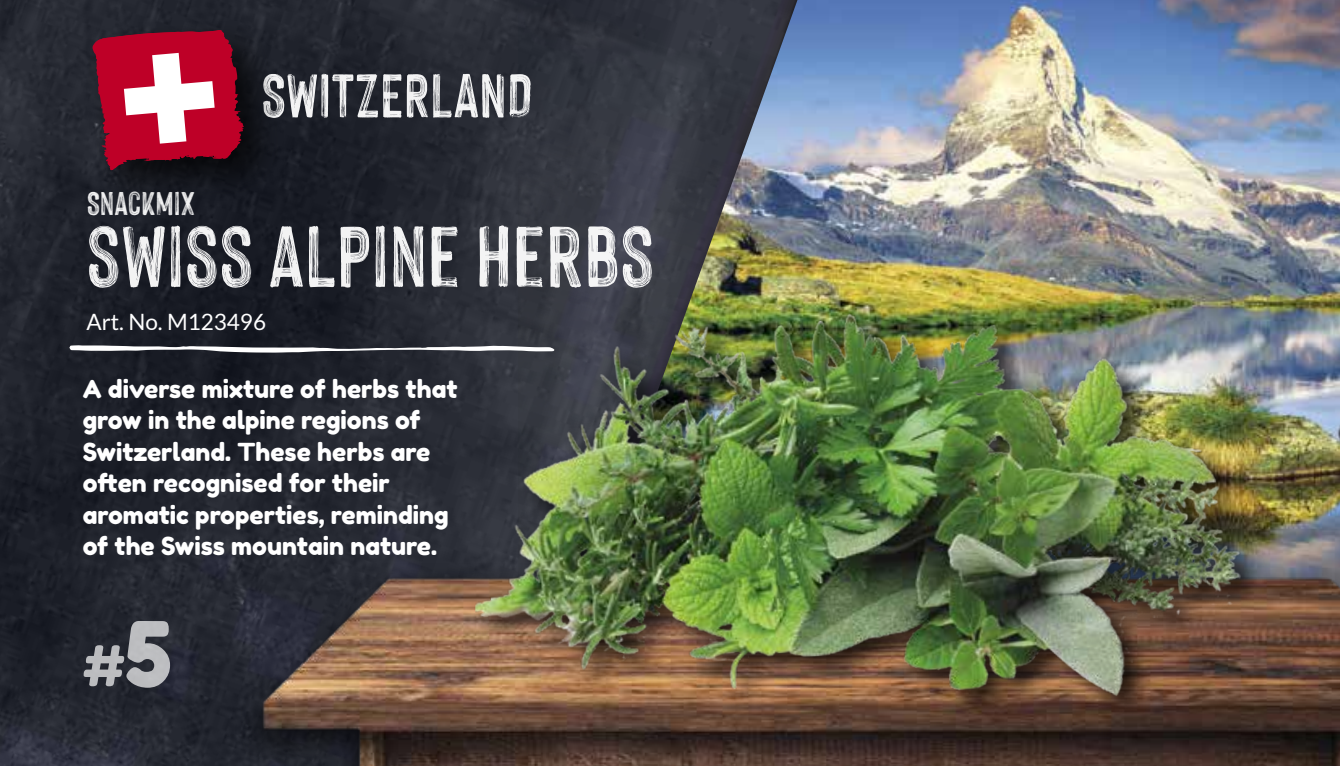
<style>
.page{position:relative;width:1340px;height:766px;background:#fff}
.page>*{position:absolute;margin:0;border:0;box-sizing:border-box;transform-origin:0 0}
.t1{font:94.5px "Hackney Personal Use Only";color:#fff}
.t2{font:67.5px "Hackney Personal Use Only";color:#fff}
.t3{font:56.48px "Fredoka One";color:#fff}
.t4{font:36px "Hackney Personal Use Only";color:#fff}
.t5{font:24.75px/31.5px "Fredoka One";color:#fff}
.t6{font:22.5px "Lato";color:#fff}
.s1{font-size:89.1px}
</style>
<div class="page">
<img style="left:797px;top:0;width:542px;height:558px">
<img style="left:0;top:0;width:797px;height:765px">
<svg style="left:69px;top:345px;width:402px;height:7px"></svg>
<img style="left:230px;top:558px;width:1109px;height:207px">
<img style="left:475px;top:196px;width:815px;height:569px">
<div style="left:82px;top:19px;width:203px;height:192px;background:#000;opacity:.75"></div>
<svg style="left:92px;top:30px;width:152px;height:140px"></svg>
<h2 class="t2" style="left:261px;top:59px;width:274px">SWITZERLAND</h2>
<h3 class="t4" style="left:86px;top:183px;width:110px">SNACKMIX</h3>
<h1 class="t1" style="left:86px;top:205px;width:570px">SWISS ALPINE HERBS</h1>
<p class="t6" style="left:86px;top:309px;width:181px">Art. No. M123496</p>
<p class="t5" style="left:83px;top:373px;width:376px">A diverse mixture of herbs that grow in the alpine regions of<br>Switzerland. These herbs are often recognised for their aromatic properties, reminding of the Swiss mountain nature.</p>
<h3 class="t3" style="left:83px;top:631px;width:91px">#<span class="s1">5</span></h3>
</div>
